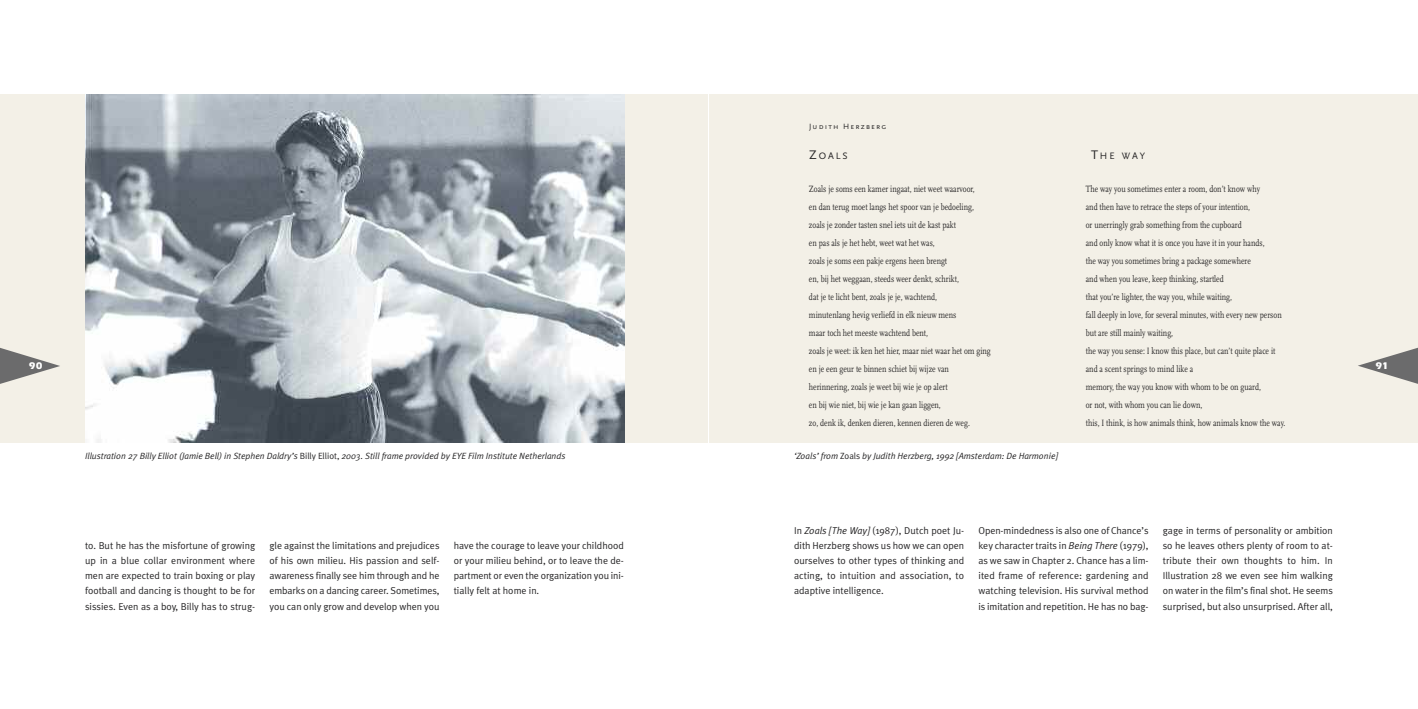
<style>
.page{position:relative;width:1418px;height:709px;background:#fff}
.page>*{position:absolute;margin:0;border:0;box-sizing:border-box;transform-origin:0 0}
.t1{font:10px/15px "Meta Plus Normal";color:#272627;text-align:justify}
.t2{font:700 10px "Itc Eras";color:#fff}
.t3{font:9.8px "Scala Sans Caps";letter-spacing:.2em;color:#272627}
.t4{font:9.5px/18px "Scala";color:#272627;scale:.8 1}
.t5{font:italic 9px "Meta Plus Normal";color:#272627}
.t6{font:8px "Scala Sans Caps";letter-spacing:.15em;color:#272627}
.s1{font-style:normal}
.s2{font-size:13px}
.s3{font-style:italic}
</style>
<div class="page">
<div style="left:709px;top:94px;width:708px;height:348px;background:#f3f0e7"></div>
<div style="left:0;top:94px;width:707px;height:348px;background:#f3f0e7"></div>
<svg style="left:1358px;top:348px;width:59px;height:36px"></svg>
<svg style="left:0;top:348px;width:60px;height:36px"></svg>
<img style="left:85px;top:94px;width:539px;height:348px">
<p class="t2" style="left:29px;top:362px;width:15px">90</p>
<p class="t5" style="left:85px;top:451px;width:482px">Illustration 27 Billy Elliot (Jamie Bell) in Stephen Daldry’s <span class="s1">Billy Elliot,</span> 2003. Still frame provided by EYE Film Institute Netherlands</p>
<p class="t1" style="left:85px;top:538px;width:172px">to. But he has the misfortune of growing up in a blue collar environment where men are expected to train boxing or play football and dancing is thought to be for sissies. Even as a boy, Billy has to strug-</p>
<p class="t1" style="left:269px;top:538px;width:172px">gle against the limitations and prejudices of his own milieu. His passion and self&shy;awareness finally see him through and he embarks on a dancing career. Sometimes, you can only grow and develop when you</p>
<p class="t1" style="left:454px;top:538px;width:172px">have the courage to leave your childhood or your milieu behind, or to leave the de&shy;partment or even the organization you ini&shy;tially felt at home in.</p>
<p class="t6" style="left:809px;top:122px;width:79px">Judith Herzberg</p>
<p class="t3" style="left:809px;top:150px;width:40px"><span class="s2">Z</span>OALS</p>
<p class="t4" style="left:809px;top:180px;width:229px">Zoals je soms een kamer ingaat, niet weet waarvoor,<br>en dan terug moet langs het spoor van je bedoeling, zoals je zonder tasten snel iets uit de kast pakt<br>en pas als je het hebt, weet wat het was,<br>zoals je soms een pakje ergens heen brengt<br>en, bij het weggaan, steeds weer denkt, schrikt,<br>dat je te licht bent, zoals je je, wachtend,<br>minutenlang hevig verliefd in elk nieuw mens<br>maar toch het meeste wachtend bent,<br>zoals je weet: ik ken het hier, maar niet waar het om ging en je een geur te binnen schiet bij wijze van herinnering, zoals je weet bij wie je op alert<br>en bij wie niet, bij wie je kan gaan liggen,<br>zo, denk ik, denken dieren, kennen dieren de weg.</p>
<p class="t5" style="left:794px;top:451px;width:265px">‘Zoals’ from <span class="s1">Zoals</span> by Judith Herzberg, 1992 [Amsterdam: De Harmonie]</p>
<p class="t3" style="left:1090px;top:150px;width:56px"><span class="s2">T</span>HE WAY</p>
<p class="t4" style="left:1085px;top:180px;width:251px">The way you sometimes enter a room, don’t know why<br>and then have to retrace the steps of your intention,<br>or unerringly grab something from the cupboard<br>and only know what it is once you have it in your hands,<br>the way you sometimes bring a package somewhere<br>and when you leave, keep thinking, startled<br>that you’re lighter, the way you, while waiting,<br>fall deeply in love, for several minutes, with every new person but are still mainly waiting,<br>the way you sense: I know this place, but can’t quite place it and a scent springs to mind like a<br>memory, the way you know with whom to be on guard,<br>or not, with whom you can lie down,<br>this, I think, is how animals think, how animals know the way.</p>
<p class="t1" style="left:794px;top:523px;width:172px">In <span class="s3">Zoals [The Way]</span> (1987), Dutch poet Ju&shy;dith Herzberg shows us how we can open ourselves to other types of thinking and acting, to intuition and association, to adaptive intelligence.</p>
<p class="t1" style="left:978px;top:523px;width:172px">Open-mindedness is also one of Chance’s key character traits in <span class="s3">Being There</span> (1979), as we saw in Chapter 2. Chance has a lim&shy;ited frame of reference: gardening and watching television. His survival method is imitation and repetition. He has no bag-</p>
<p class="t1" style="left:1162px;top:523px;width:172px">gage in terms of personality or ambition so he leaves others plenty of room to at&shy;tribute their own thoughts to him. In Illustration 28 we even see him walking on water in the film’s final shot. He seems surprised, but also unsurprised. After all,</p>
<p class="t2" style="left:1375px;top:362px;width:15px">91</p>
</div>
